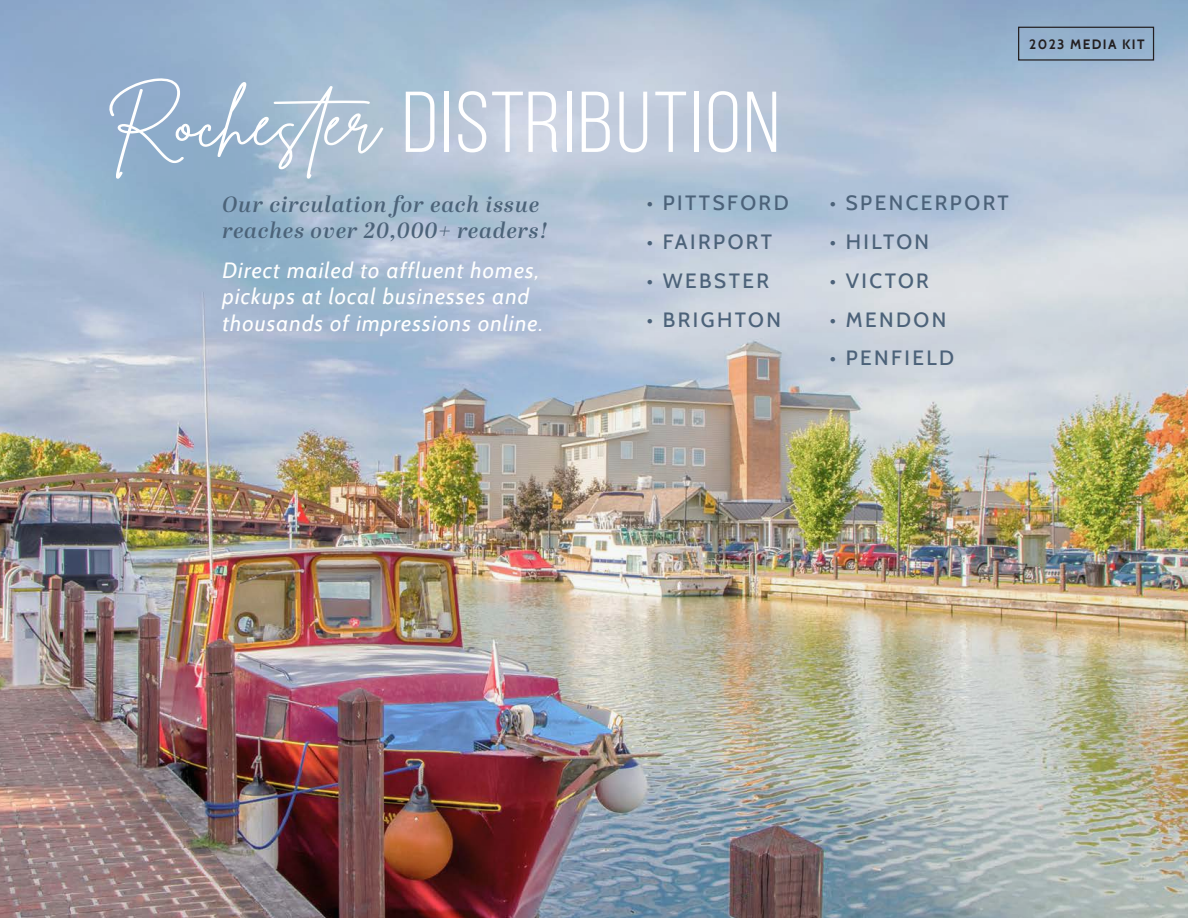
<style>
.page{position:relative;width:1188px;height:918px;background:#fff}
.page>*{position:absolute;margin:0;border:0;box-sizing:border-box;transform-origin:0 0}
.t1{font:86.1px "Bebas Neue";letter-spacing:.03em;color:#fff;scale:1.08 1}
.t2{font:63px "Brittany Signature";color:#fff;scale:1.22 1}
.t3{font:italic 22.05px/26.4px "Cabin";letter-spacing:.05em;color:#fff}
.t4{font:italic 600 22.05px/26.4px "Abril Display";letter-spacing:.045em;color:#4c6379}
.t5{font:500 20.55px "Cabin";letter-spacing:.12em;color:#4c6279}
.t6{font:700 13.5px "Cabin";letter-spacing:.1em;color:#231f20}
</style>
<div class="page">
<img style="left:0;top:0;width:1188px;height:918px">
<div style="left:1018px;top:27px;width:136px;height:34px;border:1px solid #231f20"></div>
<p class="t2" style="left:106px;top:83px;width:226px">Rochester</p>
<p class="t1" style="left:402px;top:76px;width:351px">DISTRIBUTION</p>
<p class="t4" style="left:223px;top:192px;width:327px">Our circulation for each issue reaches over 20,000+ readers!</p>
<p class="t3" style="left:223px;top:257px;width:322px">Direct mailed to affluent homes, pickups at local businesses and thousands of impressions online.</p>
<p class="t5" style="left:647px;top:190px;width:143px">• PITTSFORD</p>
<p class="t5" style="left:647px;top:229px;width:127px">• FAIRPORT</p>
<p class="t5" style="left:647px;top:268px;width:124px">• WEBSTER</p>
<p class="t5" style="left:647px;top:307px;width:136px">• BRIGHTON</p>
<p class="t6" style="left:1029px;top:36px;width:117px">2023 MEDIA KIT</p>
<p class="t5" style="left:830px;top:190px;width:180px">• SPENCERPORT</p>
<p class="t5" style="left:830px;top:229px;width:101px">• HILTON</p>
<p class="t5" style="left:830px;top:268px;width:100px">• VICTOR</p>
<p class="t5" style="left:830px;top:307px;width:118px">• MENDON</p>
<p class="t5" style="left:830px;top:346px;width:126px">• PENFIELD</p>
</div>
